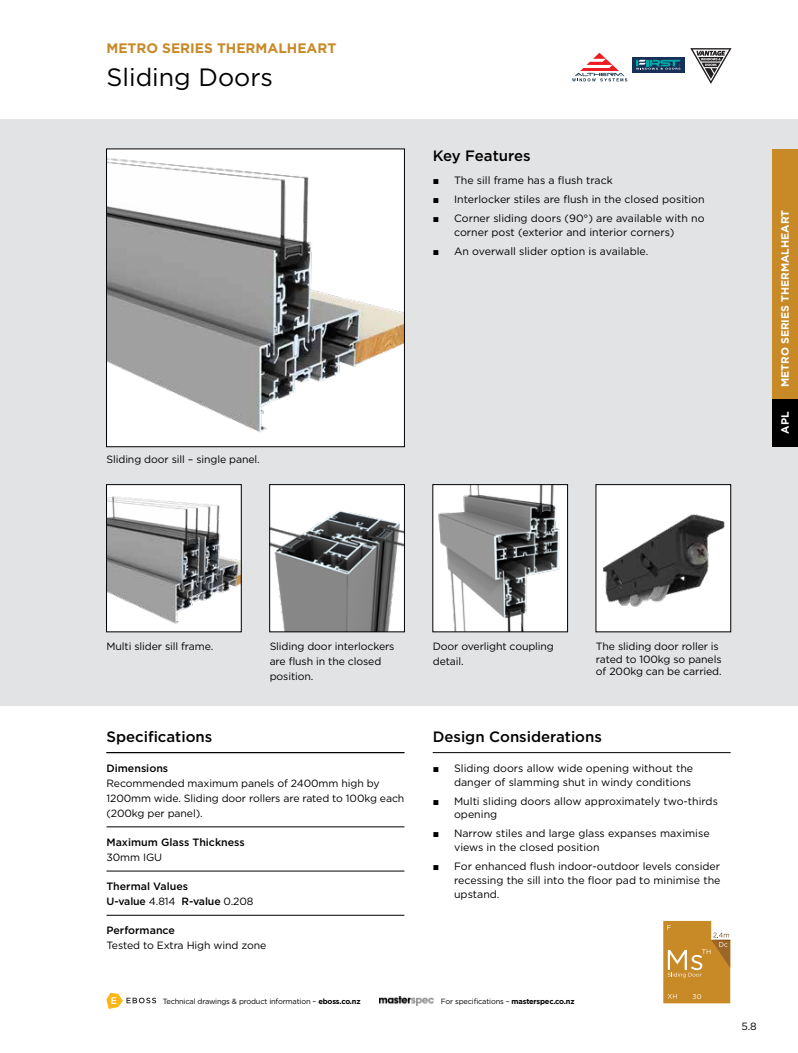
<style>
.page{position:relative;width:798px;height:1053px;background:#fff}
.page>*{position:absolute;margin:0;border:0;box-sizing:border-box;transform-origin:0 0}
.t1{font:25px "Gotham";color:#000}
.t2{font:500 15px "Gotham";color:#000}
.t3{font:700 13.75px "Gotham";color:#c88927}
.t4{font:10.62px/13.8px "Gotham";color:#000}
.t5{font:500 10.62px "Gotham";color:#000}
.t6{font:700 10.62px "Gotham";color:#fff}
.t7{font:10.5px/15px "Gotham";letter-spacing:-.01em;color:#000}
.t8{font:500 10.5px "Gotham";letter-spacing:-.01em;color:#000}
.t9{font:7.5px "Gotham";letter-spacing:-.025em;color:#000}
.t10{font:6.75px "Gotham";color:#fff}
.s1{font-family:"Arial"}
.s2{font-weight:400}
.s3{font-weight:700}
</style>
<div class="page">
<div style="left:0;top:119px;width:797px;height:586px;background:#e2e3e4"></div>
<hr style="left:432px;top:752px;width:298px;height:1px;background:#000">
<div style="left:772px;top:149px;width:25px;height:297px;background:#c88927"></div>
<svg style="left:106px;top:992px;width:50px;height:16px"></svg>
<img style="left:379px;top:996px;width:54px;height:9px">
<div style="left:772px;top:399px;width:25px;height:47px;background:#000"></div>
<div style="left:631px;top:57px;width:53px;height:16px;background:#163057"></div>
<svg style="left:636px;top:60px;width:44px;height:10px"></svg>
<svg style="left:572px;top:53px;width:55px;height:28px"></svg>
<svg style="left:690px;top:48px;width:41px;height:36px"></svg>
<svg style="left:595px;top:484px;width:135px;height:148px;background:#bcbcbc"></svg>
<svg style="left:432px;top:484px;width:135px;height:148px;background:#afafb0"></svg>
<svg style="left:269px;top:484px;width:135px;height:148px;background:#9e9fa0"></svg>
<svg style="left:106px;top:484px;width:135px;height:148px;background:#bababa"></svg>
<svg style="left:106px;top:149px;width:298px;height:298px;background:#c6c6c5"></svg>
<hr style="left:106px;top:752px;width:298px;height:1px;background:#000">
<hr style="left:106px;top:826px;width:298px;height:1px;background:#000">
<hr style="left:106px;top:870px;width:298px;height:1px;background:#000">
<hr style="left:106px;top:914px;width:298px;height:1px;background:#000">
<svg style="left:663px;top:920px;width:67px;height:83px;background:#cc9642"></svg>
<p class="t3" style="left:106px;top:39px;width:231px">METRO SERIES THERMALHEART</p>
<h1 class="t1" style="left:106px;top:61px;width:168px">Sliding Doors</h1>
<p class="t7" style="left:106px;top:452px;width:155px">Sliding door sill – single panel.</p>
<h2 class="t2" style="left:432px;top:146px;width:99px">Key Features</h2>
<p class="t4" style="left:432px;top:173px;width:181px"><span class="s1">■</span> The sill frame has a flush track</p>
<p class="t4" style="left:432px;top:192px;width:273px"><span class="s1">■</span> Interlocker stiles are flush in the closed position</p>
<p class="t4" style="left:454px;top:211px;width:252px;text-indent:-21px"><span class="s1">■</span> Corner sliding doors (90°) are available with no corner post (exterior and interior corners)</p>
<p class="t4" style="left:432px;top:244px;width:217px"><span class="s1">■</span> An overwall slider option is available.</p>
<p class="t6" style="left:777px;top:387px;width:179px;rotate:-90deg">METRO SERIES THERMALHEART</p>
<p class="t6" style="left:777px;top:434px;width:24px;rotate:-90deg">APL</p>
<p class="t7" style="left:106px;top:638px;width:108px">Multi slider sill frame.</p>
<p class="t7" style="left:269px;top:638px;width:126px">Sliding door interlockers are flush in the closed position.</p>
<p class="t7" style="left:432px;top:638px;width:123px">Door overlight coupling detail.</p>
<p class="t7" style="left:595px;top:639px;width:127px;line-height:12.6px">The sliding door roller is rated to 100kg so panels of 200kg can be carried.</p>
<h2 class="t2" style="left:106px;top:727px;width:107px">Specifications</h2>
<h2 class="t2" style="left:432px;top:727px;width:171px">Design Considerations</h2>
<p class="t5" style="left:106px;top:761px;width:63px">Dimensions</p>
<p class="t7" style="left:106px;top:775px;width:299px">Recommended maximum panels of 2400mm high by<br>1200mm wide. Sliding door rollers are rated to 100kg each (200kg per panel).</p>
<p class="t5" style="left:106px;top:835px;width:140px">Maximum Glass Thickness</p>
<p class="t7" style="left:106px;top:849px;width:57px">30mm IGU</p>
<p class="t5" style="left:106px;top:879px;width:83px">Thermal Values</p>
<p class="t8" style="left:106px;top:894px;width:148px">U-value <span class="s2">4.814</span> R-value <span class="s2">0.208</span></p>
<p class="t5" style="left:106px;top:923px;width:70px">Performance</p>
<p class="t7" style="left:106px;top:937px;width:161px">Tested to Extra High wind zone</p>
<p class="t4" style="left:432px;top:760px;width:262px;text-align:right"><span class="s1">■</span> Sliding doors allow wide opening without the danger of slamming shut in windy conditions</p>
<p class="t4" style="left:454px;top:793px;width:265px;text-indent:-21px"><span class="s1">■</span> Multi sliding doors allow approximately two-thirds opening</p>
<p class="t4" style="left:454px;top:826px;width:257px;text-indent:-21px"><span class="s1">■</span> Narrow stiles and large glass expanses maximise views in the closed position</p>
<p class="t4" style="left:454px;top:859px;width:268px;text-align:justify;text-indent:-21px"><span class="s1">■</span> For enhanced flush indoor-outdoor levels consider recessing the sill into the floor pad to minimise the upstand.</p>
<p class="t10" style="left:666px;top:922px;width:6px">F</p>
<p class="t9" style="left:163px;top:995px;width:199px">Technical drawings &amp; product information – <span class="s3">eboss.co.nz</span></p>
<p class="t9" style="left:441px;top:995px;width:135px">For specifications – <span class="s3">masterspec.co.nz</span></p>
<p class="t10" style="left:692px;top:991px;width:11px">30</p>
<p class="t7" style="left:741px;top:1017px;width:17px">5.8</p>
</div>
